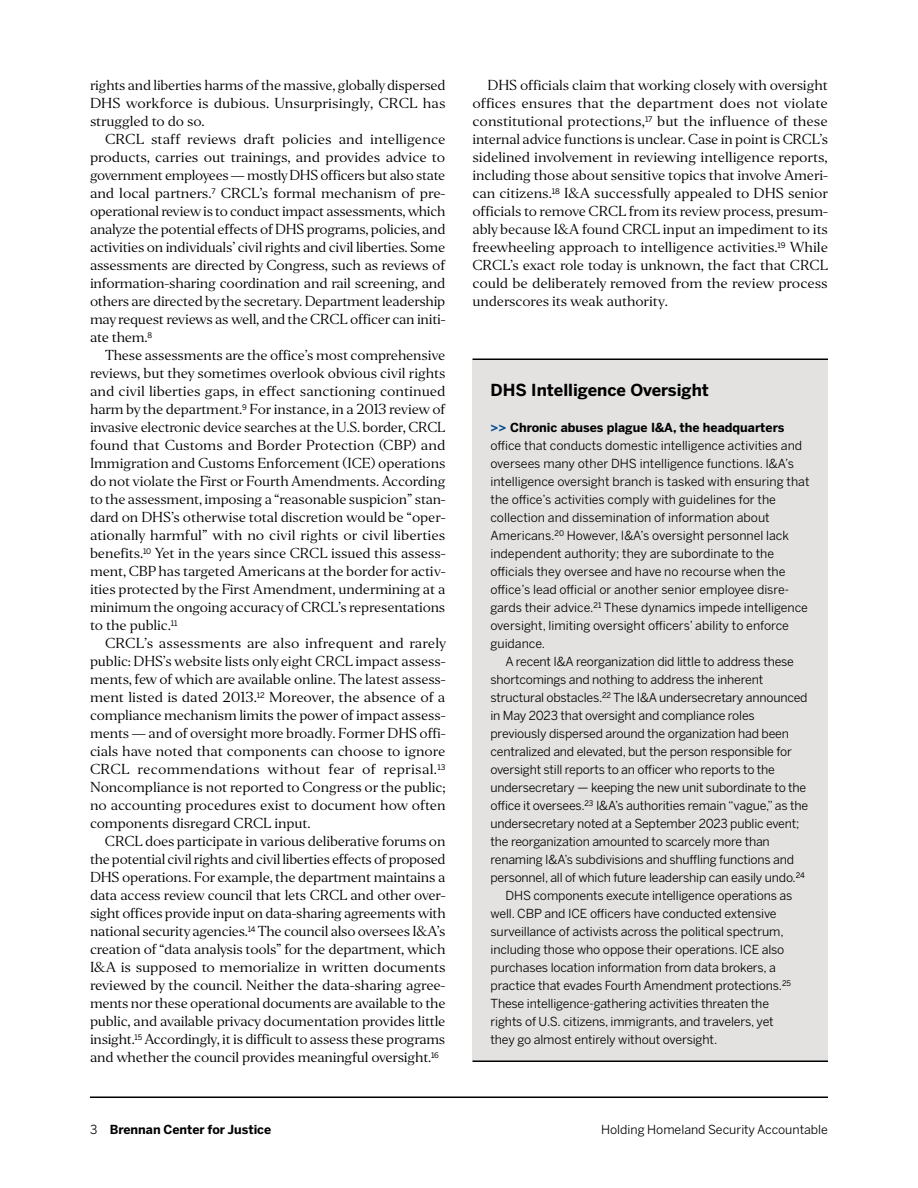
<style>
.page{position:relative;width:918px;height:1188px;background:#fff}
.page>*{position:absolute;margin:0;border:0;box-sizing:border-box;transform-origin:0 0}
.t1{font:700 16.5px "Benton Sans";color:#000}
.t2{font:13.5px/18px "Editor";letter-spacing:-.015em;color:#000;text-align:justify}
.t3{font:12.3px/18px "Benton Sans";letter-spacing:-.01em;color:#000}
.t4{font:700 12.3px "Benton Sans";color:#000}
.s1{font-weight:700;color:#004b8d}
.s2{font-weight:700}
.s3{font-weight:400}
</style>
<div class="page">
<hr style="left:90px;top:1096px;width:738px;height:2px;background:#000">
<div style="left:472px;top:360px;width:356px;height:700px;background:#e3e2e1"></div>
<hr style="left:472px;top:358px;width:356px;height:2px;background:#000">
<hr style="left:472px;top:1060px;width:356px;height:2px;background:#000">
<p class="t2" style="left:90px;top:76px;width:357px">rights and liberties harms of the massive, globally dispersed DHS workforce is dubious. Unsurprisingly, CRCL has struggled to do so.</p>
<p class="t2" style="left:90px;top:130px;width:357px;text-indent:15px">CRCL staff reviews draft policies and intelligence products, carries out trainings, and provides advice to government employees — mostly DHS officers but also state and local partners.<sup>7</sup> CRCL’s formal mechanism of pre&shy;operational review is to conduct impact assessments, which analyze the potential effects of DHS programs, policies, and activities on individuals’ civil rights and civil liberties. Some assessments are directed by Congress, such as reviews of information-sharing coordination and rail screening, and others are directed by the secretary. Department leadership may request reviews as well, and the CRCL officer can initi&shy;ate them.<sup>8</sup></p>
<p class="t2" style="left:90px;top:346px;width:357px;text-indent:15px">These assessments are the office’s most comprehensive reviews, but they sometimes overlook obvious civil rights and civil liberties gaps, in effect sanctioning continued harm by the department.<sup>9</sup> For instance, in a 2013 review of invasive electronic device searches at the U.S. border, CRCL found that Customs and Border Protection (CBP) and Immigration and Customs Enforcement (ICE) operations do not violate the First or Fourth Amendments. According to the assessment, imposing a “reasonable suspicion” stan&shy;dard on DHS’s otherwise total discretion would be “oper&shy;ationally harmful” with no civil rights or civil liberties benefits.<sup>10</sup> Yet in the years since CRCL issued this assess&shy;ment, CBP has targeted Americans at the border for activ&shy;ities protected by the First Amendment, undermining at a minimum the ongoing accuracy of CRCL’s representations to the public.<sup>11</sup></p>
<p class="t2" style="left:90px;top:634px;width:358px;text-indent:15px">CRCL’s assessments are also infrequent and rarely public: DHS’s website lists only eight CRCL impact assess&shy;ments, few of which are available online. The latest assess&shy;ment listed is dated 2013.<sup>12</sup> Moreover, the absence of a compliance mechanism limits the power of impact assess&shy;ments — and of oversight more broadly. Former DHS offi&shy;cials have noted that components can choose to ignore CRCL recommendations without fear of reprisal.<sup>13<br></sup>Noncompliance is not reported to Congress or the public; no accounting procedures exist to document how often components disregard CRCL input.</p>
<p class="t2" style="left:90px;top:832px;width:357px;text-indent:15px">CRCL does participate in various deliberative forums on the potential civil rights and civil liberties effects of proposed DHS operations. For example, the department maintains a data access review council that lets CRCL and other over&shy;sight offices provide input on data-sharing agreements with national security agencies.<sup>14</sup> The council also oversees I&amp;A’s creation of “data analysis tools” for the department, which I&amp;A is supposed to memorialize in written documents reviewed by the council. Neither the data-sharing agree&shy;ments nor these operational documents are available to the public, and available privacy documentation provides little insight.<sup>15</sup> Accordingly, it is difficult to assess these programs and whether the council provides meaningful oversight.<sup>16</sup></p>
<p class="t2" style="left:472px;top:76px;width:357px;text-indent:15px">DHS officials claim that working closely with oversight offices ensures that the department does not violate constitutional protections,<sup>17</sup> but the influence of these internal advice functions is unclear. Case in point is CRCL’s sidelined involvement in reviewing intelligence reports, including those about sensitive topics that involve Ameri&shy;can citizens.<sup>18</sup> I&amp;A successfully appealed to DHS senior officials to remove CRCL from its review process, presum&shy;ably because I&amp;A found CRCL input an impediment to its freewheeling approach to intelligence activities.<sup>19</sup> While CRCL’s exact role today is unknown, the fact that CRCL could be deliberately removed from the review process underscores its weak authority.</p>
<p class="t1" style="left:490px;top:380px;width:220px">DHS Intelligence Oversight</p>
<p class="t3" style="left:490px;top:419px;width:321px"><span class="s1">&gt;&gt;</span> <span class="s2">Chronic abuses plague I&amp;A, the headquarters </span>office that conducts domestic intelligence activities and oversees many other DHS intelligence functions. I&amp;A’s intelligence oversight branch is tasked with ensuring that the office’s activities comply with guidelines for the collection and dissemination of information about Americans.<sup>20</sup> However, I&amp;A’s oversight personnel lack independent authority; they are subordinate to the officials they oversee and have no recourse when the office’s lead official or another senior employee disre&shy;gards their advice.<sup>21</sup> These dynamics impede intelligence oversight, limiting oversight officers’ ability to enforce guidance.</p>
<p class="t3" style="left:506px;top:653px;width:290px">A recent I&amp;A reorganization did little to address these</p>
<p class="t3" style="left:491px;top:671px;width:274px">shortcomings and nothing to address the inherent</p>
<p class="t3" style="left:491px;top:689px;width:319px">structural obstacles.<sup>22</sup> The I&amp;A undersecretary announced</p>
<p class="t3" style="left:491px;top:707px;width:266px">in May 2023 that oversight and compliance roles</p>
<p class="t3" style="left:491px;top:725px;width:300px">previously dispersed around the organization had been</p>
<p class="t3" style="left:491px;top:743px;width:303px">centralized and elevated, but the person responsible for</p>
<p class="t3" style="left:491px;top:761px;width:286px">oversight still reports to an officer who reports to the</p>
<p class="t3" style="left:491px;top:779px;width:317px">undersecretary — keeping the new unit subordinate to the</p>
<p class="t3" style="left:491px;top:797px;width:319px">office it oversees.<sup>23</sup> I&amp;A’s authorities remain “vague,” as the</p>
<p class="t3" style="left:490px;top:815px;width:311px">undersecretary noted at a September 2023 public event;</p>
<p class="t3" style="left:490px;top:833px;width:281px">the reorganization amounted to scarcely more than</p>
<p class="t3" style="left:490px;top:851px;width:305px">renaming I&amp;A’s subdivisions and shuffling functions and</p>
<p class="t3" style="left:490px;top:869px;width:316px">personnel, all of which future leadership can easily undo.<sup>24</sup></p>
<p class="t3" style="left:505px;top:887px;width:289px">DHS components execute intelligence operations as</p>
<p class="t3" style="left:490px;top:905px;width:288px">well. CBP and ICE officers have conducted extensive</p>
<p class="t3" style="left:490px;top:923px;width:295px">surveillance of activists across the political spectrum,</p>
<p class="t3" style="left:490px;top:941px;width:295px">including those who oppose their operations. ICE also</p>
<p class="t3" style="left:490px;top:959px;width:287px">purchases location information from data brokers, a</p>
<p class="t3" style="left:490px;top:977px;width:302px">practice that evades Fourth Amendment protections.<sup>25</sup></p>
<p class="t3" style="left:491px;top:995px;width:280px">These intelligence-gathering activities threaten the</p>
<p class="t3" style="left:491px;top:1013px;width:285px">rights of U.S. citizens, immigrants, and travelers, yet</p>
<p class="t3" style="left:491px;top:1031px;width:228px">they go almost entirely without oversight.</p>
<p class="t4" style="left:90px;top:1122px;width:183px"><span class="s3">3</span> Brennan Center for Justice</p>
<p class="t3" style="left:601px;top:1121px;width:228px">Holding Homeland Security Accountable</p>
</div>
